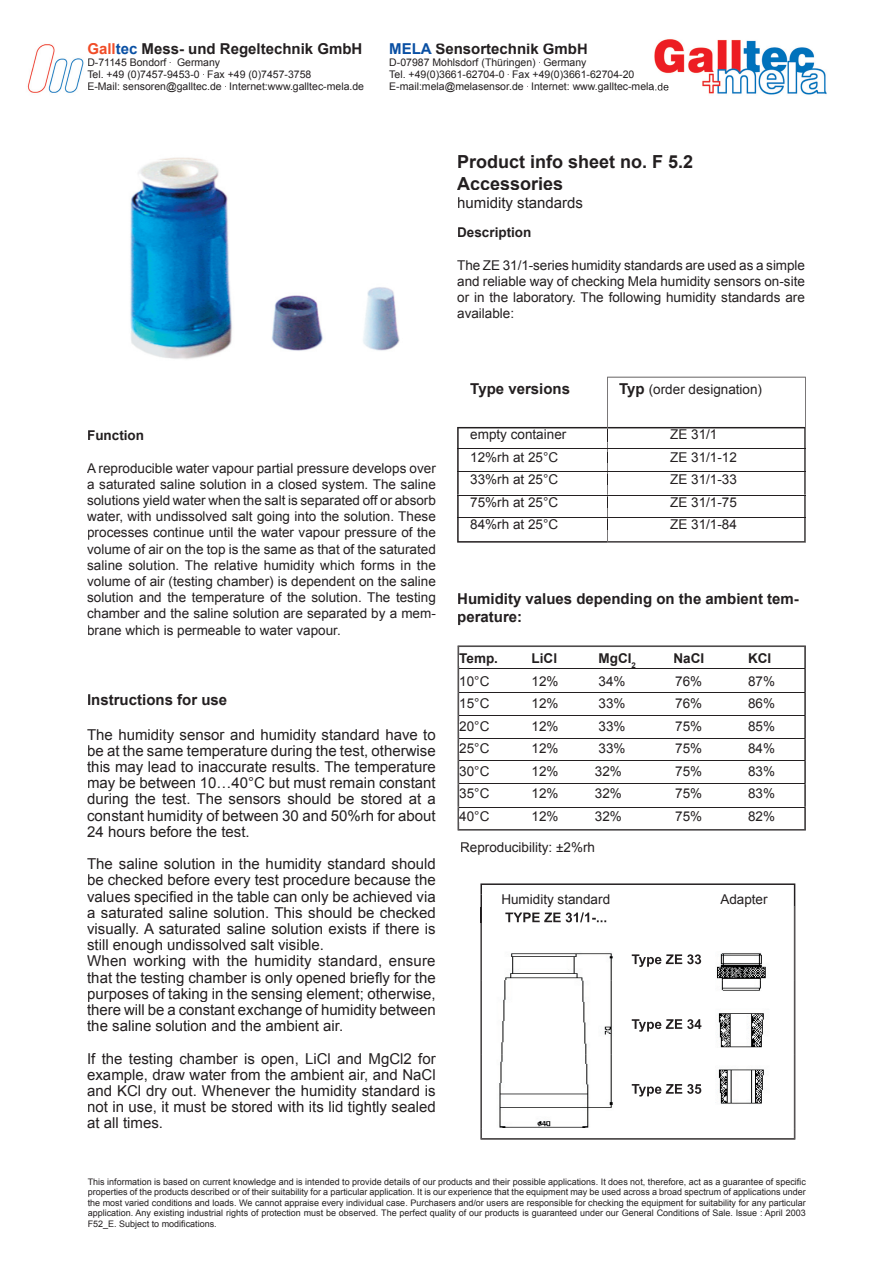
<style>
.page{position:relative;width:893px;height:1263px;background:#fff}
.page>*{position:absolute;margin:0;border:0;box-sizing:border-box;transform-origin:0 0}
.t1{font:700 18px/21.6px "Arial";color:#231f20}
.t2{font:15px/16.2px "Arial";color:#231f20;text-align:justify}
.t3{font:700 15px/18px "Arial";color:#231f20}
.t4{font:13.5px/16.2px "Arial";color:#231f20;text-align:justify}
.t5{font:700 13.5px "Arial";color:#231f20}
.t6{font:10.5px "Arial";color:#231f20}
.t7{font:9px/10.5px "Arial";color:#231f20;text-align:justify}
.s1{color:#f04c27}
.s2{color:#094fa3}
.s3{font-weight:700;font-size:15px}
</style>
<div class="page">
<svg style="left:480px;top:883px;width:315px;height:256px"></svg>
<img style="left:481px;top:906px;width:314px;height:233px">
<img style="left:501px;top:906px;width:267px;height:1px">
<img style="left:632px;top:954px;width:69px;height:13px">
<img style="left:632px;top:1019px;width:69px;height:13px">
<img style="left:632px;top:1084px;width:69px;height:12px">
<svg style="left:480px;top:895px;width:21px;height:28px"></svg>
<img style="left:505px;top:912px;width:101px;height:10px">
<svg style="left:457px;top:377px;width:349px;height:166px"></svg>
<svg style="left:458px;top:646px;width:347px;height:184px"></svg>
<div style="left:460px;top:653px;width:171px;height:13px;background:#fff"></div>
<svg style="left:632px;top:662px;width:3px;height:6px"></svg>
<div style="left:674px;top:653px;width:96px;height:10px;background:#fff"></div>
<div style="left:461px;top:676px;width:313px;height:10px;background:#fff"></div>
<div style="left:461px;top:698px;width:313px;height:11px;background:#fff"></div>
<div style="left:460px;top:721px;width:314px;height:10px;background:#fff"></div>
<div style="left:460px;top:743px;width:314px;height:11px;background:#fff"></div>
<div style="left:460px;top:766px;width:314px;height:10px;background:#fff"></div>
<div style="left:460px;top:788px;width:314px;height:11px;background:#fff"></div>
<div style="left:459px;top:811px;width:315px;height:10px;background:#fff"></div>
<hr style="left:459px;top:668px;width:345px;height:1px;background:#231f20">
<hr style="left:459px;top:692px;width:345px;height:1px;background:#231f20">
<hr style="left:459px;top:715px;width:345px;height:1px;background:#231f20">
<hr style="left:459px;top:738px;width:345px;height:1px;background:#231f20">
<hr style="left:459px;top:760px;width:345px;height:1px;background:#231f20">
<hr style="left:459px;top:783px;width:345px;height:1px;background:#231f20">
<hr style="left:459px;top:807px;width:345px;height:1px;background:#231f20">
<img style="left:27px;top:44px;width:57px;height:49px">
<img style="left:654px;top:39px;width:173px;height:56px">
<img style="left:654px;top:83px;width:14px;height:10px">
<img style="left:130px;top:157px;width:270px;height:202px">
<p class="t3" style="left:87px;top:41px;width:277px"><span class="s1">Gall</span><span class="s2">tec</span> Mess- und Regeltechnik GmbH</p>
<p class="t3" style="left:389px;top:41px;width:200px"><span class="s2">MELA</span> Sensortechnik GmbH</p>
<p class="t6" style="left:87px;top:56px;width:134px">D-71145 Bondorf <sup>.</sup> Germany</p>
<p class="t6" style="left:389px;top:56px;width:199px">D-07987 Mohlsdorf (Thüringen) <sup>.</sup> Germany</p>
<p class="t6" style="left:87px;top:68px;width:226px">Tel. +49 (0)7457-9453-0 <sup>.</sup> Fax +49 (0)7457-3758</p>
<p class="t6" style="left:389px;top:68px;width:247px">Tel. +49(0)3661-62704-0 <sup>.</sup> Fax +49(0)3661-62704-20</p>
<p class="t6" style="left:87px;top:80px;width:278px">E-Mail: sensoren@galltec.de <sup>.</sup> Internet:www.galltec-mela.de</p>
<p class="t6" style="left:389px;top:80px;width:281px">E-mail:mela@melasensor.de <sup>.</sup> Internet: www.galltec-mela.de</p>
<h1 class="t1" style="left:457px;top:151px;width:238px">Product info sheet no. F 5.2<br>Accessories</h1>
<p class="t2" style="left:457px;top:194px;width:127px">humidity standards</p>
<p class="t5" style="left:457px;top:223px;width:76px">Description</p>
<p class="t4" style="left:457px;top:257px;width:349px">The ZE 31/1-series humidity standards are used as a simple and reliable way of checking Mela humidity sensors on-site or in the laboratory. The following humidity standards are available:</p>
<p class="t5" style="left:87px;top:427px;width:58px">Function</p>
<p class="t4" style="left:87px;top:460px;width:350px">A reproducible water vapour partial pressure develops over a saturated saline solution in a closed system. The saline solutions yield water when the salt is separated off or absorb water, with undissolved salt going into the solution. These processes continue until the water vapour pressure of the volume of air on the top is the same as that of the saturated saline solution. The relative humidity which forms in the volume of air (testing chamber) is dependent on the saline solution and the temperature of the solution. The testing chamber and the saline solution are separated by a mem&shy;brane which is permeable to water vapour.</p>
<p class="t3" style="left:87px;top:691px;width:142px">Instructions for use</p>
<p class="t2" style="left:87px;top:726px;width:350px">The humidity sensor and humidity standard have to be at the same temperature during the test, otherwise this may lead to inaccurate results. The temperature may be between 10…40°C but must remain constant during the test. The sensors should be stored at a constant humidity of between 30 and 50%rh for about 24 hours before the test.</p>
<p class="t2" style="left:87px;top:856px;width:350px;text-align:left">The saline solution in the humidity standard should be checked before every test procedure because the values specified in the table can only be achieved via a saturated saline solution. This should be checked visually. A saturated saline solution exists if there is still enough undissolved salt visible.<br>When working with the humidity standard, ensure that the testing chamber is only opened briefly for the purposes of taking in the sensing element; otherwise, there will be a constant exchange of humidity between the saline solution and the ambient air.</p>
<p class="t2" style="left:87px;top:1050px;width:350px">If the testing chamber is open, LiCl and MgCl2 for example, draw water from the ambient air, and NaCl and KCl dry out. Whenever the humidity standard is not in use, it must be stored with its lid tightly sealed at all times.</p>
<p class="t3" style="left:470px;top:381px;width:101px">Type versions</p>
<p class="t4" style="left:619px;top:382px;width:145px"><span class="s3">Typ</span> (order designation)</p>
<p class="t4" style="left:470px;top:427px;width:98px">empty container</p>
<p class="t4" style="left:670px;top:427px;width:49px">ZE 31/1</p>
<p class="t4" style="left:470px;top:449px;width:89px">12%rh at 25°C</p>
<p class="t4" style="left:670px;top:449px;width:68px">ZE 31/1-12</p>
<p class="t4" style="left:470px;top:472px;width:89px">33%rh at 25°C</p>
<p class="t4" style="left:670px;top:472px;width:68px">ZE 31/1-33</p>
<p class="t4" style="left:470px;top:494px;width:89px">75%rh at 25°C</p>
<p class="t4" style="left:670px;top:494px;width:68px">ZE 31/1-75</p>
<p class="t4" style="left:470px;top:517px;width:89px">84%rh at 25°C</p>
<p class="t4" style="left:670px;top:517px;width:68px">ZE 31/1-84</p>
<p class="t3" style="left:457px;top:590px;width:343px">Humidity values depending on the ambient tem&shy;perature:</p>
<p class="t5" style="left:459px;top:650px;width:40px">Temp.</p>
<p class="t5" style="left:532px;top:650px;width:27px">LiCl</p>
<p class="t5" style="left:599px;top:650px;width:39px">MgCI<sub>2</sub></p>
<p class="t5" style="left:673px;top:650px;width:32px">NaCI</p>
<p class="t5" style="left:748px;top:650px;width:25px">KCI</p>
<p class="t4" style="left:459px;top:673px;width:32px">10°C</p>
<p class="t4" style="left:532px;top:673px;width:29px">12%</p>
<p class="t4" style="left:599px;top:673px;width:29px">34%</p>
<p class="t4" style="left:675px;top:673px;width:29px">76%</p>
<p class="t4" style="left:748px;top:673px;width:29px">87%</p>
<p class="t4" style="left:459px;top:696px;width:32px">15°C</p>
<p class="t4" style="left:532px;top:696px;width:29px">12%</p>
<p class="t4" style="left:599px;top:696px;width:29px">33%</p>
<p class="t4" style="left:675px;top:696px;width:29px">76%</p>
<p class="t4" style="left:748px;top:696px;width:29px">86%</p>
<p class="t4" style="left:459px;top:718px;width:32px">20°C</p>
<p class="t4" style="left:532px;top:718px;width:29px">12%</p>
<p class="t4" style="left:599px;top:718px;width:29px">33%</p>
<p class="t4" style="left:675px;top:718px;width:29px">75%</p>
<p class="t4" style="left:748px;top:718px;width:29px">85%</p>
<p class="t4" style="left:459px;top:741px;width:32px">25°C</p>
<p class="t4" style="left:532px;top:741px;width:29px">12%</p>
<p class="t4" style="left:599px;top:741px;width:29px">33%</p>
<p class="t4" style="left:675px;top:741px;width:29px">75%</p>
<p class="t4" style="left:748px;top:741px;width:29px">84%</p>
<p class="t4" style="left:459px;top:763px;width:32px">30°C</p>
<p class="t4" style="left:532px;top:763px;width:29px">12%</p>
<p class="t4" style="left:595px;top:763px;width:29px">32%</p>
<p class="t4" style="left:675px;top:763px;width:29px">75%</p>
<p class="t4" style="left:748px;top:763px;width:29px">83%</p>
<p class="t4" style="left:459px;top:786px;width:32px">35°C</p>
<p class="t4" style="left:532px;top:786px;width:29px">12%</p>
<p class="t4" style="left:595px;top:786px;width:29px">32%</p>
<p class="t4" style="left:675px;top:786px;width:29px">75%</p>
<p class="t4" style="left:748px;top:786px;width:29px">83%</p>
<p class="t4" style="left:459px;top:808px;width:32px">40°C</p>
<p class="t4" style="left:532px;top:808px;width:29px">12%</p>
<p class="t4" style="left:595px;top:808px;width:29px">32%</p>
<p class="t4" style="left:675px;top:808px;width:29px">75%</p>
<p class="t4" style="left:748px;top:808px;width:29px">82%</p>
<p class="t4" style="left:460px;top:839px;width:136px">Reproducibility: ±2%rh</p>
<p class="t4" style="left:501px;top:892px;width:110px">Humidity standard</p>
<p class="t4" style="left:720px;top:892px;width:49px">Adapter</p>
<p class="t7" style="left:88px;top:1176px;width:720px">This information is based on current knowledge and is intended to provide details of our products and their possible applications. It does not, therefore, act as a guarantee of specific properties of the products described or of their suitability for a particular application. It is our experience that the equipment may be used across a broad spectrum of applications under the most varied conditions and loads. We cannot appraise every individual case. Purchasers and/or users are responsible for checking the equipment for suitability for any particular application. Any existing industrial rights of protection must be observed. The perfect quality of our products is guaranteed under our General Conditions of Sale. Issue : April 2003<br>F52_E. Subject to modifications.</p>
</div>
